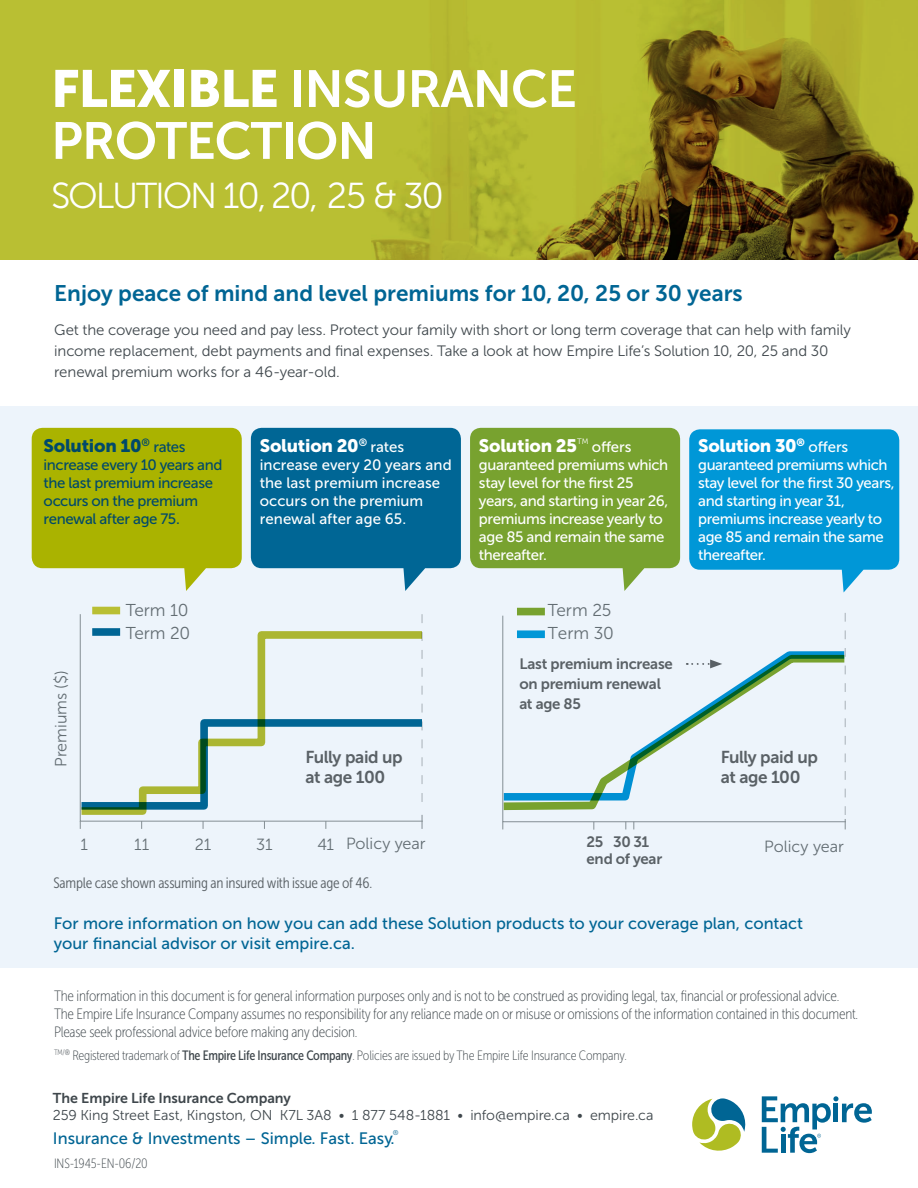
<style>
.page{position:relative;width:918px;height:1188px;background:#fff}
.page>*{position:absolute;margin:0;border:0;box-sizing:border-box;transform-origin:0 0}
.t1{font:51.9px/51.9px "Museo Sans 700";letter-spacing:-.02em;color:#fff}
.t2{font:36px "Museo Sans 300";letter-spacing:-.06em;color:#fff}
.t3{font:22.5px "Museo Sans 700";color:#006594}
.t4{font:18px "Museo Sans 900";letter-spacing:-.015em;color:#fff}
.t5{font:18px "Museo Sans 900";letter-spacing:-.015em;color:#00496a}
.t6{font:17.1px/19.8px "Museo Sans 700";letter-spacing:-.02em;color:#5a6166}
.t7{font:17.1px "Museo Sans 300";letter-spacing:-.005em;color:#636d73}
.t8{font:16.5px/19.8px "Museo Sans 500";color:#006594}
.t9{font:16.2px "Museo Sans 300";color:#636d73}
.t10{font:15px/18px "Museo Sans Cond 100";letter-spacing:-.015em;color:#3f474c}
.t11{font:15px/18px "Museo Sans 500";letter-spacing:-.025em;color:#fff}
.t12{font:15px/21px "Museo Sans 300";letter-spacing:-.005em;color:#3f474c}
.t13{font:15px/18px "Museo Sans 500";letter-spacing:.005em;color:#fff}
.t14{font:15px/18px "Museo Sans 500";letter-spacing:-.025em;color:#00496a}
.t15{font:15px/19.8px "Museo Sans 700";letter-spacing:-.015em;color:#5a6166}
.t16{font:15px "Museo Sans Cond 300";letter-spacing:-.015em;color:#5a6166}
.t17{font:14.25px "Museo Sans 300";letter-spacing:-.005em;color:#3f474c}
.t18{font:14.25px "Museo Sans 700";letter-spacing:-.005em;color:#3f474c}
.t19{font:13.5px "Museo Sans Cond 100";letter-spacing:-.01em;color:#3f474c}
.t20{font:7.8px "Museo Sans 300";color:#fff}
.t21{font:7.05px "Museo Sans 300";color:#006594}
.s1{font-family:"Museo Sans 900"}
.s2{font-family:"Museo Sans 500";font-size:15px}
.s3{font-family:"Museo Sans Cond 500"}
</style>
<div class="page">
<div style="left:0;top:406px;width:918px;height:562px;background:#edf4fb"></div>
<svg style="left:0;top:0;width:918px;height:260px;background:#a4a32a"></svg>
<div style="left:92px;top:607px;width:28px;height:7px;background:#b9bf33"></div>
<svg style="left:79px;top:614px;width:344px;height:215px"></svg>
<svg style="left:502px;top:615px;width:343px;height:208px"></svg>
<div style="left:517px;top:608px;width:28px;height:7px;background:#78a22f"></div>
<svg style="left:845px;top:613px;width:1px;height:216px"></svg>
<svg style="left:502px;top:802px;width:344px;height:12px"></svg>
<div style="left:517px;top:630px;width:28px;height:8px;background:#0097d7"></div>
<svg style="left:689px;top:429px;width:210px;height:164px;background:#21a4dc"></svg>
<svg style="left:470px;top:428px;width:210px;height:163px;background:#87ad4a"></svg>
<svg style="left:251px;top:428px;width:210px;height:163px;background:#2079a2"></svg>
<svg style="left:32px;top:428px;width:210px;height:163px;background:#b3bb21"></svg>
<svg style="left:692px;top:1098px;width:54px;height:53px"></svg>
<svg style="left:762px;top:1096px;width:110px;height:57px"></svg>
<svg style="left:502px;top:647px;width:344px;height:155px"></svg>
<h1 class="t1" style="left:51px;top:63px;width:527px"><span class="s1">FLEXIBLE</span> INSURANCE<br>PROTECTION</h1>
<h2 class="t2" style="left:51px;top:176px;width:395px">SOLUTION 10, 20, 25 &amp; 30</h2>
<h3 class="t3" style="left:54px;top:280px;width:690px">Enjoy peace of mind and level premiums for 10, 20, 25 or 30 years</h3>
<p class="t12" style="left:54px;top:320px;width:798px">Get the coverage you need and pay less. Protect your family with short or long term coverage that can help with family income replacement, debt payments and final expenses. Take a look at how Empire Life’s Solution 10, 20, 25 and 30 renewal premium works for a 46-year-old.</p>
<p class="t5" style="left:44px;top:435px;width:143px">Solution 10<sup>®</sup> <span class="s2">rates</span></p>
<p class="t14" style="left:44px;top:455px;width:180px">increase every 10 years and the last premium increase occurs on the premium renewal after age 75.</p>
<p class="t4" style="left:260px;top:435px;width:146px">Solution 20<sup>®</sup> <span class="s2">rates</span></p>
<p class="t13" style="left:260px;top:455px;width:193px">increase every 20 years and the last premium increase occurs on the premium renewal after age 65.</p>
<p class="t4" style="left:479px;top:435px;width:100px">Solution 25</p>
<p class="t20" style="left:577px;top:437px;width:13px">TM</p>
<p class="t11" style="left:479px;top:437px;width:191px;text-indent:113px">offers guaranteed premiums which stay level for the first 25 years, and starting in year 26, premiums increase yearly to age 85 and remain the same thereafter.</p>
<p class="t4" style="left:698px;top:435px;width:152px">Solution 30<sup>®</sup> <span class="s2">offers</span></p>
<p class="t11" style="left:698px;top:455px;width:198px">guaranteed premiums which stay level for the first 30 years, and starting in year 31, premiums increase yearly to age 85 and remain the same thereafter.</p>
<p class="t7" style="left:126px;top:601px;width:64px">Term 10</p>
<p class="t7" style="left:548px;top:601px;width:65px">Term 25</p>
<p class="t7" style="left:126px;top:624px;width:66px">Term 20</p>
<p class="t7" style="left:548px;top:624px;width:68px">Term 30</p>
<p class="t9" style="left:52px;top:767px;width:98px;rotate:-90deg">Premiums ($)</p>
<p class="t6" style="left:306px;top:747px;width:99px">Fully paid up at age 100</p>
<p class="t15" style="left:519px;top:654px;width:155px">Last premium increase on premium renewal at age 85</p>
<p class="t6" style="left:721px;top:747px;width:99px">Fully paid up at age 100</p>
<p class="t9" style="left:81px;top:835px;width:9px">1</p>
<p class="t9" style="left:134px;top:835px;width:17px">11</p>
<p class="t9" style="left:195px;top:835px;width:18px">21</p>
<p class="t9" style="left:256px;top:835px;width:18px">31</p>
<p class="t9" style="left:318px;top:835px;width:18px">41</p>
<p class="t9" style="left:346px;top:835px;width:81px">Policy year</p>
<p class="t15" style="left:587px;top:832px;width:64px">25 30 31</p>
<p class="t15" style="left:587px;top:849px;width:77px">end of year</p>
<p class="t9" style="left:764px;top:838px;width:81px">Policy year</p>
<p class="t16" style="left:53px;top:874px;width:320px">Sample case shown assuming an insured with issue age of 46.</p>
<p class="t8" style="left:54px;top:914px;width:751px">For more information on how you can add these Solution products to your coverage plan, contact your financial advisor or visit empire.ca.</p>
<p class="t10" style="left:54px;top:987px;width:806px">The information in this document is for general information purposes only and is not to be construed as providing legal, tax, financial or professional advice.<br>The Empire Life Insurance Company assumes no responsibility for any reliance made on or misuse or omissions of the information contained in this document.<br>Please seek professional advice before making any decision.</p>
<p class="t19" style="left:54px;top:1048px;width:574px"><sup>TM/®</sup> Registered trademark of <span class="s3">The Empire Life Insurance Company</span>. Policies are issued by The Empire Life Insurance Company.</p>
<p class="t18" style="left:53px;top:1090px;width:240px">The Empire Life Insurance Company</p>
<p class="t17" style="left:53px;top:1107px;width:602px">259 King Street East, Kingston, ON K7L 3A8 • 1 877 548-1881 • info@empire.ca • empire.ca</p>
<p class="t8" style="left:53px;top:1128px;width:343px">Insurance &amp; Investments – Simple. Fast. Easy.</p>
<p class="t21" style="left:393px;top:1129px;width:7px">®</p>
<p class="t19" style="left:54px;top:1156px;width:95px">INS-1945-EN-06/20</p>
</div>
